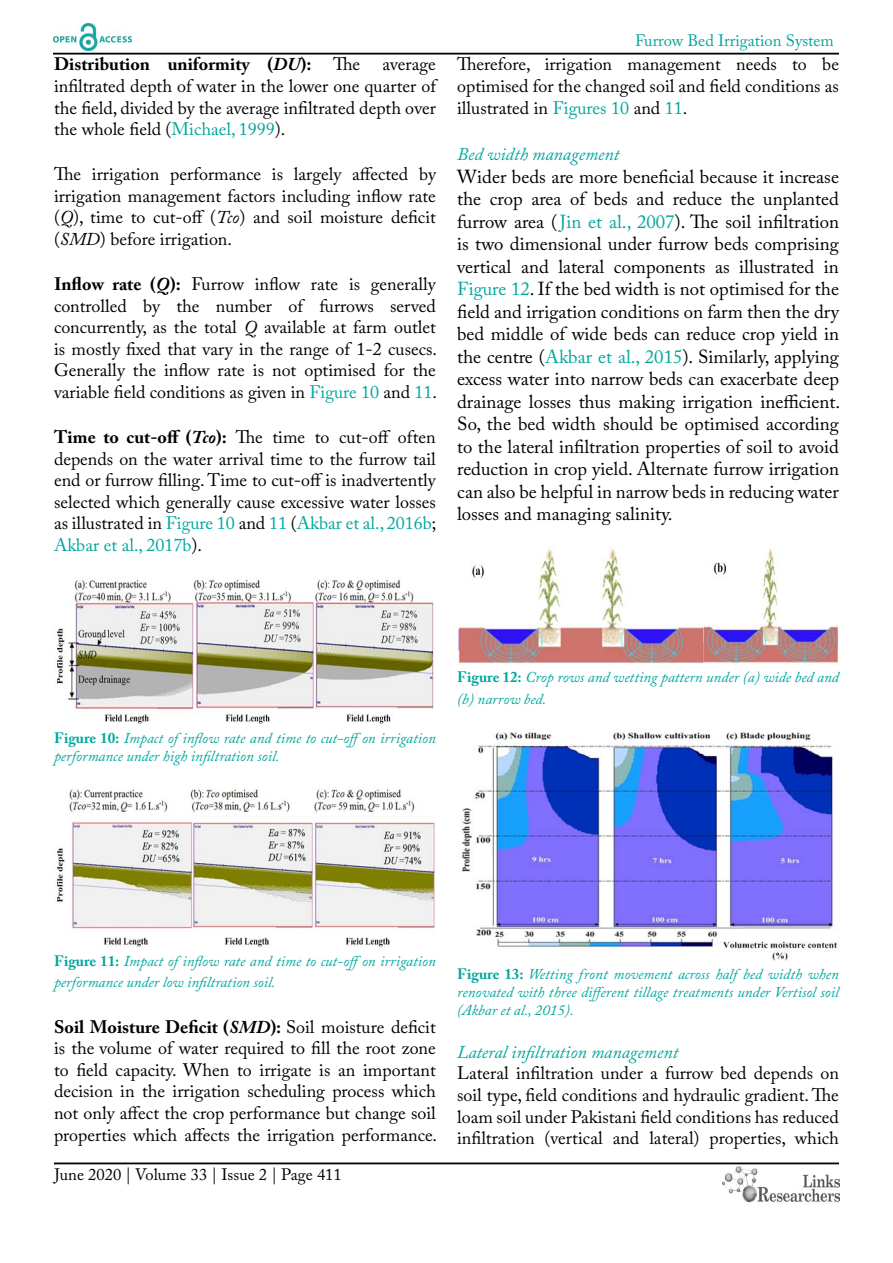
<style>
.page{position:relative;width:893px;height:1263px;background:#fff}
.page>*{position:absolute;margin:0;border:0;box-sizing:border-box;transform-origin:0 0}
.t1{font:18.75px/22.5px "Adobe Caslon Pro";color:#000;text-align:justify}
.t2{font:18px/21.6px "Adobe Caslon Pro";color:#000;text-align:justify}
.t3{font:italic 18px "Adobe Caslon Pro";color:#00a79e}
.t4{font:16.5px "Adobe Caslon Pro";color:#000}
.t5{font:16.5px "Adobe Caslon Pro";color:#00a79e}
.t6{font:italic 15px/18px "Adobe Caslon Pro";color:#00a79e}
.s1{font-weight:700}
.s2{font-weight:700;font-style:italic}
.s3{color:#00a79e}
.s4{font-style:italic}
.s5{font-weight:700;font-style:normal}
</style>
<div class="page">
<hr style="left:53px;top:53px;width:786px;height:2px;background:#000">
<hr style="left:54px;top:1162px;width:785px;height:2px;background:#000">
<img style="left:53px;top:24px;width:78px;height:27px">
<img style="left:723px;top:1166px;width:117px;height:37px">
<img style="left:57px;top:577px;width:377px;height:147px">
<img style="left:57px;top:789px;width:378px;height:158px">
<img style="left:457px;top:548px;width:382px;height:116px">
<img style="left:461px;top:732px;width:377px;height:229px">
<p class="t2" style="left:54px;top:53px;width:383px"><span class="s1">Distribution uniformity (</span><span class="s2">DU</span><span class="s1">):</span> The average infiltrated depth of water in the lower one quarter of the field, divided by the average infiltrated depth over the whole field (<span class="s3">Michael, 1999</span>).</p>
<p class="t2" style="left:54px;top:163px;width:383px">The irrigation performance is largely affected by irrigation management factors including inflow rate (<span class="s4">Q</span>), time to cut-off (<span class="s4">Tco</span>) and soil moisture deficit (<span class="s4">SMD</span>) before irrigation.</p>
<p class="t2" style="left:54px;top:273px;width:385px"><span class="s1">Inflow rate (</span><span class="s2">Q</span><span class="s1">):</span> Furrow inflow rate is generally controlled by the number of furrows served concurrently, as the total <span class="s4">Q</span> available at farm outlet is mostly fixed that vary in the range of 1-2 cusecs.<br>Generally the inflow rate is not optimised for the variable field conditions as given in <span class="s3">Figure 10</span> and <span class="s3">11</span>.</p>
<p class="t2" style="left:54px;top:426px;width:384px"><span class="s1">Time to cut-off (</span><span class="s2">Tco</span><span class="s1">):</span> The time to cut-off often depends on the water arrival time to the furrow tail end or furrow filling. Time to cut-off is inadvertently selected which generally cause excessive water losses as illustrated in <span class="s3">Figure 10</span> and <span class="s3">11</span> (<span class="s3">Akbar et al., 2016b</span>; <span class="s3">Akbar et al., 2017b</span>).</p>
<p class="t5" style="left:635px;top:31px;width:200px">Furrow Bed Irrigation System</p>
<p class="t2" style="left:457px;top:53px;width:383px">Therefore, irrigation management needs to be optimised for the changed soil and field conditions as illustrated in <span class="s3">Figures 10</span> and <span class="s3">11</span>.</p>
<p class="t3" style="left:457px;top:144px;width:164px">Bed width management</p>
<p class="t1" style="left:457px;top:165px;width:385px">Wider beds are more beneficial because it increase the crop area of beds and reduce the unplanted furrow area (<span class="s3">Jin et al., 2007</span>). The soil infiltration is two dimensional under furrow beds comprising vertical and lateral components as illustrated in <span class="s3">Figure 12</span>. If the bed width is not optimised for the field and irrigation conditions on farm then the dry bed middle of wide beds can reduce crop yield in the centre (<span class="s3">Akbar et al., 2015</span>). Similarly, applying excess water into narrow beds can exacerbate deep drainage losses thus making irrigation inefficient.<br>So, the bed width should be optimised according to the lateral infiltration properties of soil to avoid reduction in crop yield. Alternate furrow irrigation can also be helpful in narrow beds in reducing water losses and managing salinity.</p>
<p class="t6" style="left:54px;top:729px;width:383px"><span class="s5">Figure 10:</span> Impact of inflow rate and time to cut-offon irrigation performance under high infiltration soil.</p>
<p class="t6" style="left:457px;top:666px;width:383px;line-height:21.6px"><span class="s5">Figure 12:</span> Crop rows and wetting pattern under (a) wide bed and (b) narrow bed.</p>
<p class="t6" style="left:54px;top:950px;width:383px;line-height:21.6px"><span class="s5">Figure 11:</span> Impact of inflow rate and time to cut-offon irrigation performance under low infiltration soil.</p>
<p class="t2" style="left:54px;top:1015px;width:385px"><span class="s1">Soil Moisture Deficit (</span><span class="s2">SMD</span><span class="s1">):</span> Soil moisture deficit is the volume of water required to fill the root zone to field capacity. When to irrigate is an important decision in the irrigation scheduling process which not only affect the crop performance but change soil properties which affects the irrigation performance.</p>
<p class="t4" style="left:54px;top:1165px;width:289px">June 2020 | Volume 33 | Issue 2 | Page 411</p>
<p class="t6" style="left:457px;top:964px;width:383px;text-align:justify"><span class="s5">Figure 13:</span> Wetting front movement across half bed width when renovated with three different tillage treatments under Vertisol soil (Akbar et al., 2015).</p>
<p class="t3" style="left:457px;top:1041px;width:223px">Lateral infiltration management</p>
<p class="t2" style="left:457px;top:1062px;width:383px">Lateral infiltration under a furrow bed depends on soil type, field conditions and hydraulic gradient. The loam soil under Pakistani field conditions has reduced infiltration (vertical and lateral) properties, which</p>
</div>
